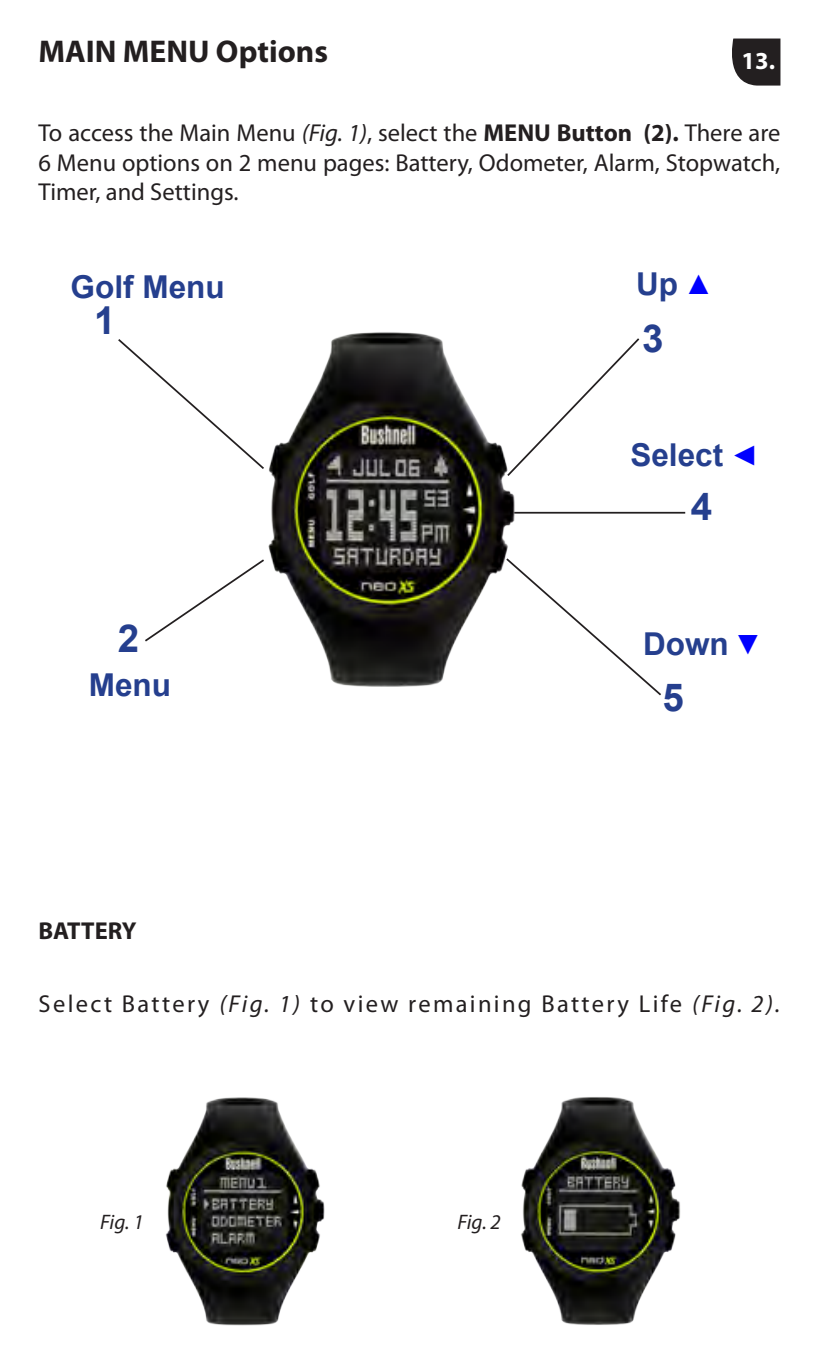
<style>
.page{position:relative;width:819px;height:1365px;background:#fff}
.page>*{position:absolute;margin:0;border:0;box-sizing:border-box;transform-origin:0 0}
.t1{font:700 38.5px "Arial";color:#253f8e}
.t2{font:700 31.5px "Arial";color:#253f8e}
.t3{font:700 31.5px "Myriad Pro";color:#231f20}
.t4{font:28px "Arial";color:#00f}
.t5{font:24.5px/29.4px "Myriad Pro";color:#231f20;text-align:justify}
.t6{font:24.5px "Myriad Pro";letter-spacing:.095em;color:#231f20}
.t7{font:700 24.5px "Myriad Pro";color:#231f20}
.t8{font:700 24.5px "Myriad Pro";color:#fff}
.t9{font:italic 21px "Myriad Pro";letter-spacing:-.01em;color:#231f20}
.s1{font-style:italic}
.s2{font-weight:700}
</style>
<div class="page">
<img style="left:165px;top:1097px;width:160px;height:229px">
<img style="left:521px;top:1097px;width:160px;height:228px">
<svg style="left:732px;top:39px;width:48px;height:47px;background:#343031"></svg>
<svg style="left:118px;top:339px;width:108px;height:97px"></svg>
<svg style="left:145px;top:584px;width:81px;height:58px"></svg>
<svg style="left:550px;top:596px;width:111px;height:100px"></svg>
<hr style="left:507px;top:512px;width:178px;height:1px;background:#231f20">
<svg style="left:550px;top:338px;width:90px;height:95px"></svg>
<img style="left:226px;top:332px;width:324px;height:355px">
<p class="t3" style="left:38px;top:31px;width:291px">MAIN MENU Options</p>
<p class="t8" style="left:741px;top:44px;width:35px">13.</p>
<p class="t5" style="left:38px;top:118px;width:743px">To access the Main Menu <span class="s1">(Fig. 1)</span>, select the <span class="s2">MENU Button (2).</span> There are 6 Menu options on 2 menu pages: Battery, Odometer, Alarm, Stopwatch, Timer, and Settings.</p>
<p class="t2" style="left:71px;top:266px;width:156px">Golf Menu</p>
<p class="t1" style="left:94px;top:294px;width:23px">1</p>
<p class="t1" style="left:118px;top:612px;width:23px">2</p>
<p class="t2" style="left:89px;top:664px;width:84px">Menu</p>
<p class="t7" style="left:38px;top:914px;width:100px">BATTERY</p>
<p class="t2" style="left:636px;top:263px;width:43px">Up</p>
<p class="t1" style="left:642px;top:312px;width:23px">3</p>
<p class="t4" style="left:684px;top:266px;width:29px">▲</p>
<p class="t2" style="left:630px;top:433px;width:94px">Select</p>
<p class="t1" style="left:690px;top:481px;width:23px">4</p>
<p class="t4" style="left:730px;top:437px;width:29px">◄</p>
<p class="t2" style="left:643px;top:623px;width:87px">Down</p>
<p class="t1" style="left:662px;top:671px;width:23px">5</p>
<p class="t4" style="left:734px;top:625px;width:29px">▼</p>
<p class="t6" style="left:38px;top:988px;width:743px">Select Battery <span class="s1">(Fig. 1)</span> to view remaining Battery Life <span class="s1">(Fig. 2).</span></p>
<p class="t9" style="left:100px;top:1209px;width:45px">Fig. 1</p>
<p class="t9" style="left:457px;top:1209px;width:45px">Fig. 2</p>
</div>
